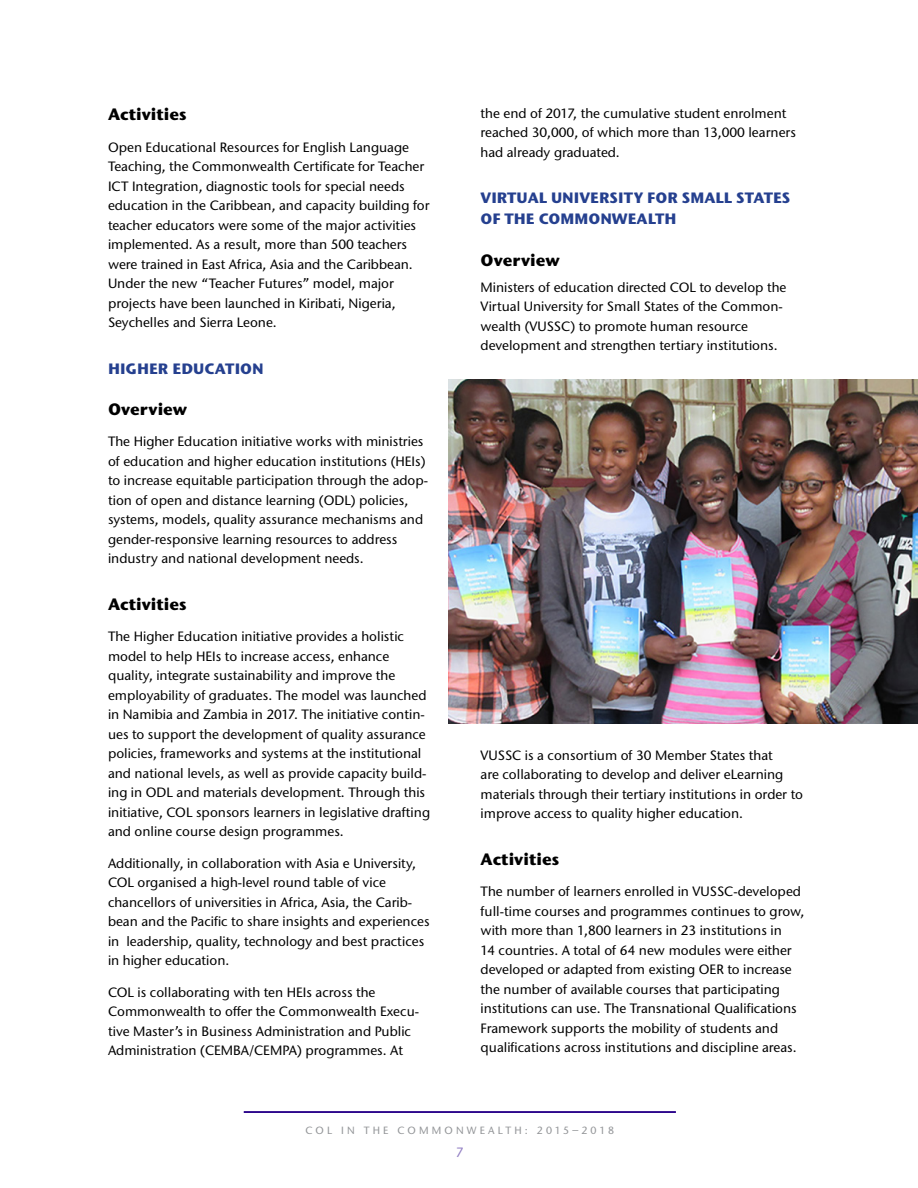
<style>
.page{position:relative;width:918px;height:1188px;background:#fff}
.page>*{position:absolute;margin:0;border:0;box-sizing:border-box;transform-origin:0 0}
.t1{font:700 16.5px "Stone Sans ITC Std";color:#000}
.t2{font:700 15px/21px "Stone Sans ITC Std";color:#25408f}
.t3{font:500 13.5px/19.5px "Stone Sans ITC Std";color:#000}
.t4{font:500 13.5px "Stone Sans ITC Std";color:#9380c4}
.t5{font:500 10.5px "Stone Sans ITC Std";letter-spacing:.3em;color:#939598}
</style>
<div class="page">
<hr style="left:244px;top:1111px;width:432px;height:2px;background:#270089">
<img style="left:449px;top:379px;width:469px;height:344px">
<p class="t1" style="left:108px;top:104px;width:80px">Activities</p>
<p class="t3" style="left:108px;top:137px;width:323px">Open Educational Resources for English Language Teaching, the Commonwealth Certificate for Teacher ICT Integration, diagnostic tools for special needs education in the Caribbean, and capacity building for teacher educators were some of the major activities implemented. As a result, more than 500 teachers were trained in East Africa, Asia and the Caribbean.<br>Under the new “Teacher Futures” model, major projects have been launched in Kiribati, Nigeria, Seychelles and Sierra Leone.</p>
<p class="t2" style="left:108px;top:358px;width:157px">HIGHER EDUCATION</p>
<p class="t1" style="left:108px;top:398px;width:81px">Overview</p>
<p class="t3" style="left:108px;top:432px;width:322px">The Higher Education initiative works with ministries of education and higher education institutions (HEIs) to increase equitable participation through the adop&shy;tion of open and distance learning (ODL) policies, systems, models, quality assurance mechanisms and gender-responsive learning resources to address industry and national development needs.</p>
<p class="t1" style="left:108px;top:593px;width:80px">Activities</p>
<p class="t3" style="left:108px;top:627px;width:324px">The Higher Education initiative provides a holistic model to help HEIs to increase access, enhance quality, integrate sustainability and improve the employability of graduates. The model was launched in Namibia and Zambia in 2017. The initiative contin&shy;ues to support the development of quality assurance policies, frameworks and systems at the institutional and national levels, as well as provide capacity build&shy;ing in ODL and materials development. Through this initiative, COL sponsors learners in legislative drafting and online course design programmes.</p>
<p class="t3" style="left:108px;top:853px;width:323px">Additionally, in collaboration with Asia e University, COL organised a high-level round table of vice chancellors of universities in Africa, Asia, the Carib&shy;bean and the Pacific to share insights and experiences in leadership, quality, technology and best practices in higher education.</p>
<p class="t3" style="left:108px;top:982px;width:313px">COL is collaborating with ten HEIs across the Commonwealth to offer the Commonwealth Execu&shy;tive Master’s in Business Administration and Public Administration (CEMBA/CEMPA) programmes. At</p>
<p class="t3" style="left:481px;top:103px;width:317px">the end of 2017, the cumulative student enrolment reached 30,000, of which more than 13,000 learners had already graduated.</p>
<p class="t2" style="left:481px;top:187px;width:311px">VIRTUAL UNIVERSITY FOR SMALL STATES<br>OF THE COMMONWEALTH</p>
<p class="t1" style="left:481px;top:249px;width:81px">Overview</p>
<p class="t3" style="left:481px;top:277px;width:307px">Ministers of education directed COL to develop the Virtual University for Small States of the Common&shy;wealth (VUSSC) to promote human resource development and strengthen tertiary institutions.</p>
<p class="t3" style="left:481px;top:745px;width:324px">VUSSC is a consortium of 30 Member States that<br>are collaborating to develop and deliver eLearning materials through their tertiary institutions in order to improve access to quality higher education.</p>
<p class="t1" style="left:481px;top:848px;width:80px">Activities</p>
<p class="t3" style="left:481px;top:882px;width:325px">The number of learners enrolled in VUSSC-developed full-time courses and programmes continues to grow, with more than 1,800 learners in 23 institutions in<br>14 countries. A total of 64 new modules were either developed or adapted from existing OER to increase the number of available courses that participating institutions can use. The Transnational Qualifications Framework supports the mobility of students and qualifications across institutions and discipline areas.</p>
<p class="t5" style="left:306px;top:1124px;width:310px">COL IN THE COMMONWEALTH: 2015–2018</p>
<p class="t4" style="left:456px;top:1144px;width:9px">7</p>
</div>
